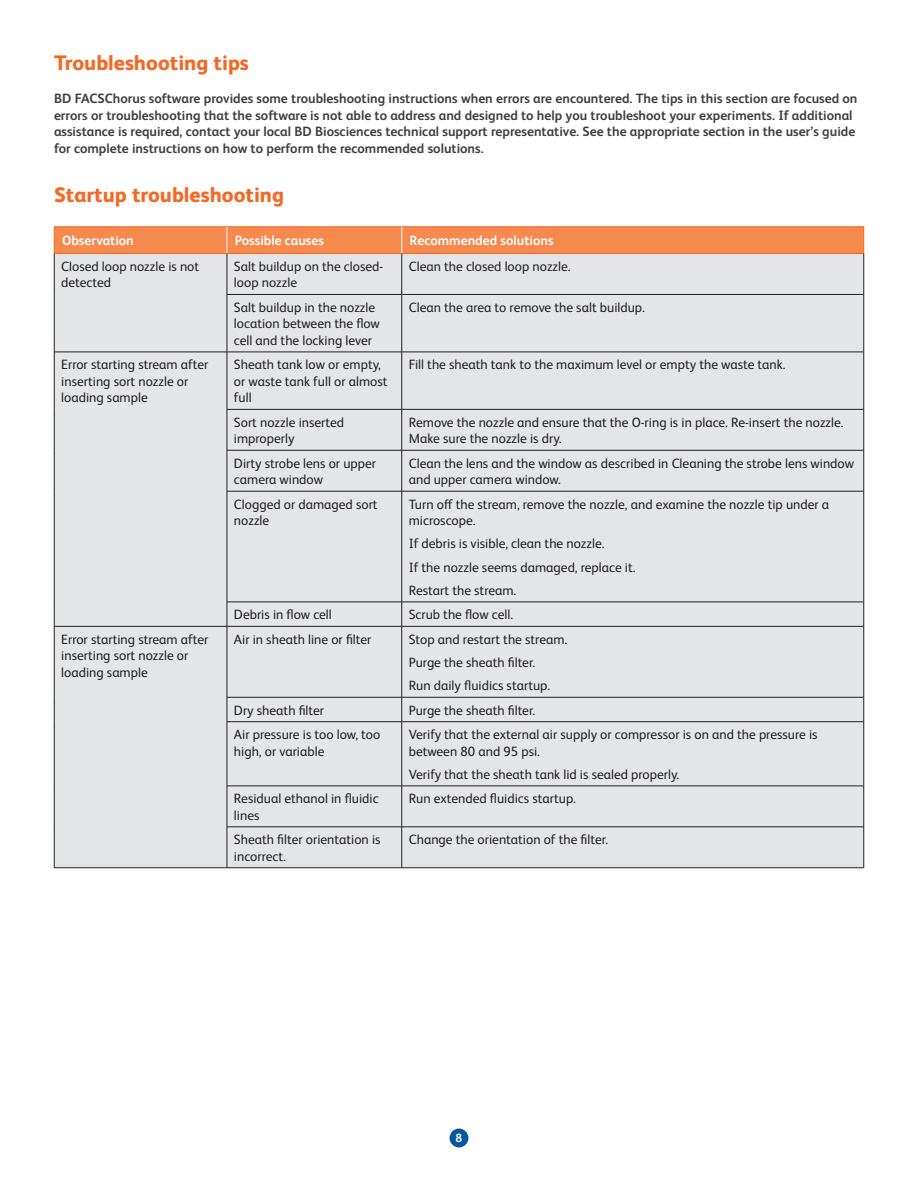
<style>
.page{position:relative;width:918px;height:1188px;background:#fff}
.page>*{position:absolute;margin:0;border:0;box-sizing:border-box;transform-origin:0 0}
.t1{font:800 21px "FS Albert Pro";color:#f36824}
.t2{font:13.5px/16.5px "FS Albert Pro";color:#231f20}
.t3{font:700 13.5px/16.5px "FS Albert Pro";color:#3e3e3f}
.t4{font:700 13.5px "FS Albert Pro";color:#fff}
.Page_Number{font:700 12px "FS Albert Pro";color:#fff}
</style>
<div class="page">
<div style="left:450px;top:1129px;width:18px;height:18px;background:#06579c;border-radius:50%"></div>
<div style="left:450px;top:1129px;width:18px;height:18px;border:2px solid #06579c;border-radius:50%"></div>
<div style="left:55px;top:254px;width:809px;height:614px;background:#e4e5e7"></div>
<hr style="left:54px;top:226px;width:173px;height:1px;background:#f36824">
<hr style="left:227px;top:226px;width:175px;height:1px;background:#f36824">
<hr style="left:402px;top:226px;width:462px;height:1px;background:#f36824">
<div style="left:54px;top:227px;width:811px;height:27px;background:#f68a4e"></div>
<hr style="left:54px;top:253px;width:173px;height:1px;background:#f36824">
<hr style="left:54px;top:254px;width:1px;height:40px;background:#231f20">
<hr style="left:54px;top:294px;width:1px;height:58px;background:#231f20">
<hr style="left:227px;top:253px;width:175px;height:1px;background:#f36824">
<hr style="left:402px;top:253px;width:462px;height:1px;background:#f36824">
<hr style="left:227px;top:254px;width:1px;height:40px;background:#231f20">
<hr style="left:402px;top:254px;width:1px;height:40px;background:#231f20">
<hr style="left:864px;top:254px;width:1px;height:40px;background:#231f20">
<hr style="left:227px;top:294px;width:175px;height:1px;background:#231f20">
<hr style="left:227px;top:295px;width:1px;height:57px;background:#231f20">
<hr style="left:402px;top:294px;width:462px;height:1px;background:#231f20">
<hr style="left:402px;top:295px;width:1px;height:57px;background:#231f20">
<hr style="left:864px;top:295px;width:1px;height:57px;background:#231f20">
<hr style="left:54px;top:352px;width:173px;height:1px;background:#231f20">
<hr style="left:54px;top:352px;width:1px;height:57px;background:#231f20">
<hr style="left:54px;top:409px;width:1px;height:41px;background:#231f20">
<hr style="left:54px;top:450px;width:1px;height:41px;background:#231f20">
<hr style="left:54px;top:491px;width:1px;height:111px;background:#231f20">
<svg style="left:54px;top:602px;width:1px;height:24px"></svg>
<hr style="left:227px;top:352px;width:175px;height:1px;background:#231f20">
<hr style="left:227px;top:352px;width:1px;height:57px;background:#231f20">
<hr style="left:402px;top:352px;width:462px;height:1px;background:#231f20">
<hr style="left:402px;top:352px;width:1px;height:57px;background:#231f20">
<hr style="left:864px;top:352px;width:1px;height:57px;background:#231f20">
<hr style="left:227px;top:409px;width:175px;height:1px;background:#231f20">
<hr style="left:227px;top:409px;width:1px;height:41px;background:#231f20">
<hr style="left:402px;top:409px;width:462px;height:1px;background:#231f20">
<hr style="left:402px;top:409px;width:1px;height:41px;background:#231f20">
<hr style="left:864px;top:409px;width:1px;height:41px;background:#231f20">
<hr style="left:227px;top:450px;width:175px;height:1px;background:#231f20">
<hr style="left:227px;top:450px;width:1px;height:41px;background:#231f20">
<hr style="left:402px;top:450px;width:462px;height:1px;background:#231f20">
<hr style="left:402px;top:450px;width:1px;height:41px;background:#231f20">
<hr style="left:864px;top:450px;width:1px;height:41px;background:#231f20">
<hr style="left:227px;top:491px;width:175px;height:1px;background:#231f20">
<hr style="left:227px;top:491px;width:1px;height:111px;background:#231f20">
<hr style="left:402px;top:491px;width:462px;height:1px;background:#231f20">
<hr style="left:402px;top:491px;width:1px;height:111px;background:#231f20">
<hr style="left:864px;top:491px;width:1px;height:111px;background:#231f20">
<hr style="left:227px;top:602px;width:175px;height:1px;background:#231f20">
<svg style="left:227px;top:602px;width:1px;height:24px"></svg>
<hr style="left:402px;top:602px;width:462px;height:1px;background:#231f20">
<svg style="left:402px;top:602px;width:1px;height:24px"></svg>
<svg style="left:864px;top:602px;width:1px;height:24px"></svg>
<hr style="left:54px;top:626px;width:173px;height:1px;background:#231f20">
<hr style="left:54px;top:626px;width:1px;height:71px;background:#231f20">
<svg style="left:54px;top:697px;width:1px;height:25px"></svg>
<hr style="left:54px;top:722px;width:1px;height:64px;background:#231f20">
<hr style="left:54px;top:786px;width:1px;height:41px;background:#231f20">
<hr style="left:54px;top:827px;width:1px;height:41px;background:#231f20">
<hr style="left:54px;top:868px;width:173px;height:1px;background:#231f20">
<hr style="left:227px;top:626px;width:175px;height:1px;background:#231f20">
<hr style="left:402px;top:626px;width:462px;height:1px;background:#231f20">
<hr style="left:402px;top:626px;width:1px;height:71px;background:#231f20">
<hr style="left:864px;top:626px;width:1px;height:71px;background:#231f20">
<hr style="left:227px;top:697px;width:175px;height:1px;background:#231f20">
<svg style="left:227px;top:697px;width:1px;height:24px"></svg>
<hr style="left:402px;top:697px;width:462px;height:1px;background:#231f20">
<svg style="left:402px;top:697px;width:1px;height:24px"></svg>
<svg style="left:864px;top:697px;width:1px;height:25px"></svg>
<hr style="left:227px;top:721px;width:175px;height:1px;background:#231f20">
<hr style="left:227px;top:722px;width:1px;height:64px;background:#231f20">
<hr style="left:402px;top:721px;width:462px;height:1px;background:#231f20">
<hr style="left:402px;top:722px;width:1px;height:64px;background:#231f20">
<hr style="left:864px;top:722px;width:1px;height:64px;background:#231f20">
<hr style="left:227px;top:786px;width:175px;height:1px;background:#231f20">
<hr style="left:227px;top:786px;width:1px;height:41px;background:#231f20">
<hr style="left:402px;top:786px;width:462px;height:1px;background:#231f20">
<hr style="left:402px;top:786px;width:1px;height:41px;background:#231f20">
<hr style="left:864px;top:786px;width:1px;height:41px;background:#231f20">
<hr style="left:227px;top:827px;width:175px;height:1px;background:#231f20">
<hr style="left:227px;top:827px;width:1px;height:41px;background:#231f20">
<hr style="left:402px;top:827px;width:462px;height:1px;background:#231f20">
<hr style="left:402px;top:827px;width:1px;height:41px;background:#231f20">
<hr style="left:864px;top:827px;width:1px;height:41px;background:#231f20">
<hr style="left:227px;top:868px;width:175px;height:1px;background:#231f20">
<hr style="left:402px;top:868px;width:462px;height:1px;background:#231f20">
<hr style="left:227px;top:626px;width:1px;height:71px;background:#231f20">
<p class="t1" style="left:54px;top:46px;width:196px">Troubleshooting tips</p>
<p class="t3" style="left:54px;top:90px;width:805px">BD FACSChorus software provides some troubleshooting instructions when errors are encountered. The tips in this section are focused on errors or troubleshooting that the software is not able to address and designed to help you troubleshoot your experiments. If additional assistance is required, contact your local BD Biosciences technical support representative. See the appropriate section in the user’s guide for complete instructions on how to perform the recommended solutions.</p>
<p class="t1" style="left:54px;top:178px;width:232px">Startup troubleshooting</p>
<p class="t4" style="left:62px;top:231px;width:73px">Observation</p>
<p class="t4" style="left:235px;top:231px;width:91px">Possible causes</p>
<p class="t4" style="left:410px;top:231px;width:146px">Recommended solutions</p>
<p class="t2" style="left:61px;top:257px;width:139px">Closed loop nozzle is not detected</p>
<p class="t2" style="left:234px;top:257px;width:151px">Salt buildup on the closed&shy;loop nozzle</p>
<p class="t2" style="left:409px;top:257px;width:163px">Clean the closed loop nozzle.</p>
<p class="t2" style="left:234px;top:298px;width:148px">Salt buildup in the nozzle location between the flow cell and the locking lever</p>
<p class="t2" style="left:409px;top:298px;width:238px">Clean the area to remove the salt buildup.</p>
<p class="t2" style="left:61px;top:355px;width:149px">Error starting stream after inserting sort nozzle or loading sample</p>
<p class="t2" style="left:234px;top:355px;width:155px">Sheath tank low or empty, or waste tank full or almost full</p>
<p class="t2" style="left:409px;top:355px;width:378px">Fill the sheath tank to the maximum level or empty the waste tank.</p>
<p class="t2" style="left:234px;top:413px;width:112px">Sort nozzle inserted improperly</p>
<p class="t2" style="left:409px;top:413px;width:436px">Remove the nozzle and ensure that the O-ring is in place. Re-insert the nozzle.<br>Make sure the nozzle is dry.</p>
<p class="t2" style="left:234px;top:454px;width:144px">Dirty strobe lens or upper camera window</p>
<p class="t2" style="left:409px;top:454px;width:447px">Clean the lens and the window as described in Cleaning the strobe lens window and upper camera window.</p>
<p class="t2" style="left:234px;top:495px;width:145px">Clogged or damaged sort nozzle</p>
<p class="t2" style="left:409px;top:495px;width:422px">Turn off the stream, remove the nozzle, and examine the nozzle tip under a microscope.</p>
<p class="t2" style="left:409px;top:535px;width:197px">If debris is visible, clean the nozzle.</p>
<p class="t2" style="left:409px;top:558px;width:228px">If the nozzle seems damaged, replace it.</p>
<p class="t2" style="left:409px;top:581px;width:109px">Restart the stream.</p>
<p class="t2" style="left:234px;top:605px;width:99px">Debris in flow cell</p>
<p class="t2" style="left:409px;top:605px;width:106px">Scrub the flow cell.</p>
<p class="t2" style="left:61px;top:630px;width:149px">Error starting stream after inserting sort nozzle or loading sample</p>
<p class="t2" style="left:234px;top:630px;width:139px">Air in sheath line or filter</p>
<p class="t2" style="left:409px;top:630px;width:160px">Stop and restart the stream.</p>
<p class="t2" style="left:409px;top:653px;width:128px">Purge the sheath filter.</p>
<p class="t2" style="left:409px;top:676px;width:143px">Run daily fluidics startup.</p>
<p class="t2" style="left:234px;top:701px;width:92px">Dry sheath filter</p>
<p class="t2" style="left:409px;top:701px;width:128px">Purge the sheath filter.</p>
<p class="t2" style="left:234px;top:725px;width:148px">Air pressure is too low, too high, or variable</p>
<p class="t2" style="left:409px;top:725px;width:410px">Verify that the external air supply or compressor is on and the pressure is between 80 and 95 psi.</p>
<p class="t2" style="left:409px;top:765px;width:272px">Verify that the sheath tank lid is sealed properly.</p>
<p class="t2" style="left:234px;top:789px;width:146px">Residual ethanol in fluidic lines</p>
<p class="t2" style="left:409px;top:789px;width:169px">Run extended fluidics startup.</p>
<p class="t2" style="left:234px;top:830px;width:148px">Sheath filter orientation is incorrect.</p>
<p class="t2" style="left:409px;top:830px;width:201px">Change the orientation of the filter.</p>
<p class="Page_Number" style="left:456px;top:1130px;width:8px">8</p>
</div>
